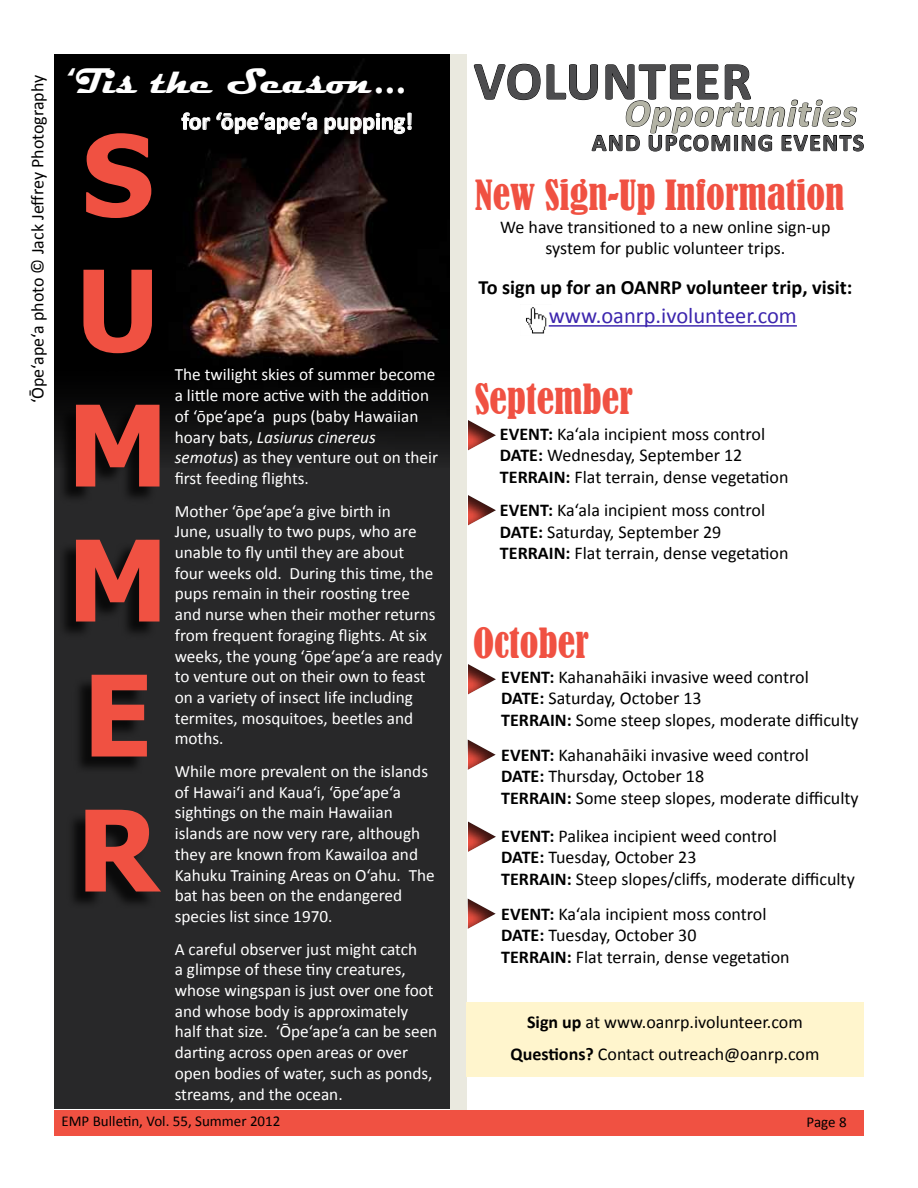
<style>
.page{position:relative;width:918px;height:1188px;background:#fff}
.page>*{position:absolute;margin:0;border:0;box-sizing:border-box;transform-origin:0 0}
.t1{font:700 112.5px/135px "Tahoma";color:#f05142}
.t2{font:700 54px "Calibri";letter-spacing:.02em;color:#4d4d4f}
.t3{font:condensed 39px "Bernard";color:#f05142}
.t4{font:italic 700 39px "Calibri";letter-spacing:.02em;color:#b3b3a5}
.t5{font:700 36px "Magneto";color:#fff}
.t6{font:700 24px "Calibri";color:#fff}
.t7{font:700 24px "Calibri";color:#4d4d4f}
.t8{font:22.5px "Calibri";color:#3d26ae}
.t9{font:700 20.25px "Calibri";color:#000}
.t10{font:18px/21.6px "Calibri";color:#000}
.t11{font:17.25px/20.7px "Calibri";color:#fff}
.t12{font:15px "Calibri";color:#000}
.s1{font-style:italic}
.s2{font-weight:700}
</style>
<div class="page">
<div style="left:54px;top:54px;width:396px;height:1055px;background:#282829"></div>
<img style="left:54px;top:54px;width:396px;height:398px">
<div style="left:450px;top:54px;width:16px;height:1080px;background:#eae9df"></div>
<div style="left:54px;top:1110px;width:810px;height:25px;background:#f05142"></div>
<div style="left:57px;top:135px;width:100px;height:774px;background:#000;opacity:.75"></div>
<div style="left:466px;top:1002px;width:398px;height:75px;background:#fff5cd"></div>
<div style="left:184px;top:115px;width:245px;height:36px;background:#000"></div>
<svg style="left:181px;top:112px;width:136px;height:22px"></svg>
<svg style="left:324px;top:112px;width:88px;height:22px"></svg>
<svg style="left:474px;top:64px;width:390px;height:88px"></svg>
<div style="left:468px;top:419px;width:30px;height:33px;background:#000;opacity:.75"></div>
<div style="left:468px;top:494px;width:30px;height:33px;background:#000;opacity:.75"></div>
<div style="left:468px;top:663px;width:30px;height:33px;background:#000;opacity:.75"></div>
<img style="left:526px;top:307px;width:23px;height:27px">
<hr style="left:549px;top:325px;width:248px;height:2px;background:#3d26ae">
<div style="left:467px;top:738px;width:30px;height:33px;background:#000;opacity:.75"></div>
<div style="left:468px;top:821px;width:30px;height:33px;background:#000;opacity:.75"></div>
<div style="left:467px;top:897px;width:30px;height:33px;background:#000;opacity:.75"></div>
<p class="t10" style="left:27px;top:403px;width:330px;rotate:-90deg">‘Ōpe‘ape‘a photo © Jack Jeffrey Photography</p>
<h2 class="t2" style="left:474px;top:47px;width:280px">VOLUNTEER</h2>
<h3 class="t5" style="left:68px;top:61px;width:339px">‘Tis the Season...</h3>
<h3 class="t4" style="left:624px;top:88px;width:234px">Opportunities</h3>
<h3 class="t7" style="left:592px;top:127px;width:17px">and</h3>
<h3 class="t7" style="left:648px;top:127px;width:34px">Upcoming</h3>
<h3 class="t7" style="left:780px;top:127px;width:29px">Events</h3>
<h3 class="t6" style="left:182px;top:106px;width:233px">for ‘ōpe‘ape‘a pupping!</h3>
<h1 class="t1" style="left:68px;top:101px;width:102px">S<br>U<br>M<br>M<br>E<br>R</h1>
<h3 class="t3" style="left:475px;top:172px;width:371px">New Sign-Up Information</h3>
<p class="t10" style="left:500px;top:216px;width:332px;text-align:center">We have transitioned to a new online sign-up system for public volunteer trips.</p>
<p class="t9" style="left:478px;top:274px;width:375px">To sign up for an OANRP volunteer trip, visit:</p>
<h3 class="t8" style="left:549px;top:302px;width:250px">www.oanrp.ivolunteer.com</h3>
<p class="t11" style="left:175px;top:364px;width:265px">The twilight skies of summer become a little more active with the addition of ‘ōpe‘ape‘a pups (baby Hawaiian hoary bats, <span class="s1">Lasiurus cinereus semotus</span>) as they venture out on their first feeding flights.</p>
<p class="t11" style="left:175px;top:501px;width:269px">Mother ‘ōpe‘ape‘a give birth in<br>June, usually to two pups, who are unable to fly until they are about<br>four weeks old. During this time, the pups remain in their roosting tree<br>and nurse when their mother returns from frequent foraging flights. At six weeks, the young ‘ōpe‘ape‘a are ready to venture out on their own to feast on a variety of insect life including termites, mosquitoes, beetles and moths.</p>
<p class="t11" style="left:175px;top:761px;width:262px">While more prevalent on the islands of Hawai‘i and Kaua‘i, ‘ōpe‘ape‘a sightings on the main Hawaiian islands are now very rare, although they are known from Kawailoa and<br>Kahuku Training Areas on O‘ahu. The bat has been on the endangered species list since 1970.</p>
<p class="t11" style="left:175px;top:939px;width:264px">A careful observer just might catch<br>a glimpse of these tiny creatures, whose wingspan is just over one foot and whose body is approximately half that size. ‘Ōpe‘ape‘a can be seen darting across open areas or over open bodies of water, such as ponds, streams, and the ocean.</p>
<h3 class="t3" style="left:475px;top:376px;width:160px">September</h3>
<p class="t10" style="left:500px;top:423px;width:290px"><span class="s2">EVENT:</span> Ka‘ala incipient moss control<br><span class="s2">DATE:</span> Wednesday, September 12<br><span class="s2">TERRAIN:</span> Flat terrain, dense vegetation</p>
<p class="t10" style="left:500px;top:499px;width:290px"><span class="s2">EVENT:</span> Ka‘ala incipient moss control<br><span class="s2">DATE:</span> Saturday, September 29<br><span class="s2">TERRAIN:</span> Flat terrain, dense vegetation</p>
<h3 class="t3" style="left:473px;top:621px;width:117px">October</h3>
<p class="t10" style="left:501px;top:666px;width:359px"><span class="s2">EVENT:</span> Kahanahāiki invasive weed control<br><span class="s2">DATE:</span> Saturday, October 13<br><span class="s2">TERRAIN:</span> Some steep slopes, moderate difficulty</p>
<p class="t10" style="left:501px;top:744px;width:359px"><span class="s2">EVENT:</span> Kahanahāiki invasive weed control<br><span class="s2">DATE:</span> Thursday, October 18<br><span class="s2">TERRAIN:</span> Some steep slopes, moderate difficulty</p>
<p class="t10" style="left:501px;top:825px;width:355px"><span class="s2">EVENT:</span> Palikea incipient weed control<br><span class="s2">DATE:</span> Tuesday, October 23<br><span class="s2">TERRAIN:</span> Steep slopes/cliffs, moderate difficulty</p>
<p class="t10" style="left:501px;top:903px;width:290px"><span class="s2">EVENT:</span> Ka‘ala incipient moss control<br><span class="s2">DATE:</span> Tuesday, October 30<br><span class="s2">TERRAIN:</span> Flat terrain, dense vegetation</p>
<p class="t10" style="left:510px;top:1006px;width:310px;line-height:32.1px;text-align:center"><span class="s2">Sign up</span> at www.oanrp.ivolunteer.com<br><span class="s2">Questions?</span> Contact outreach@oanrp.com</p>
<p class="t12" style="left:62px;top:1111px;width:220px">EMP Bulletin, Vol. 55, Summer 2012</p>
<p class="t12" style="left:807px;top:1113px;width:42px">Page 8</p>
</div>
